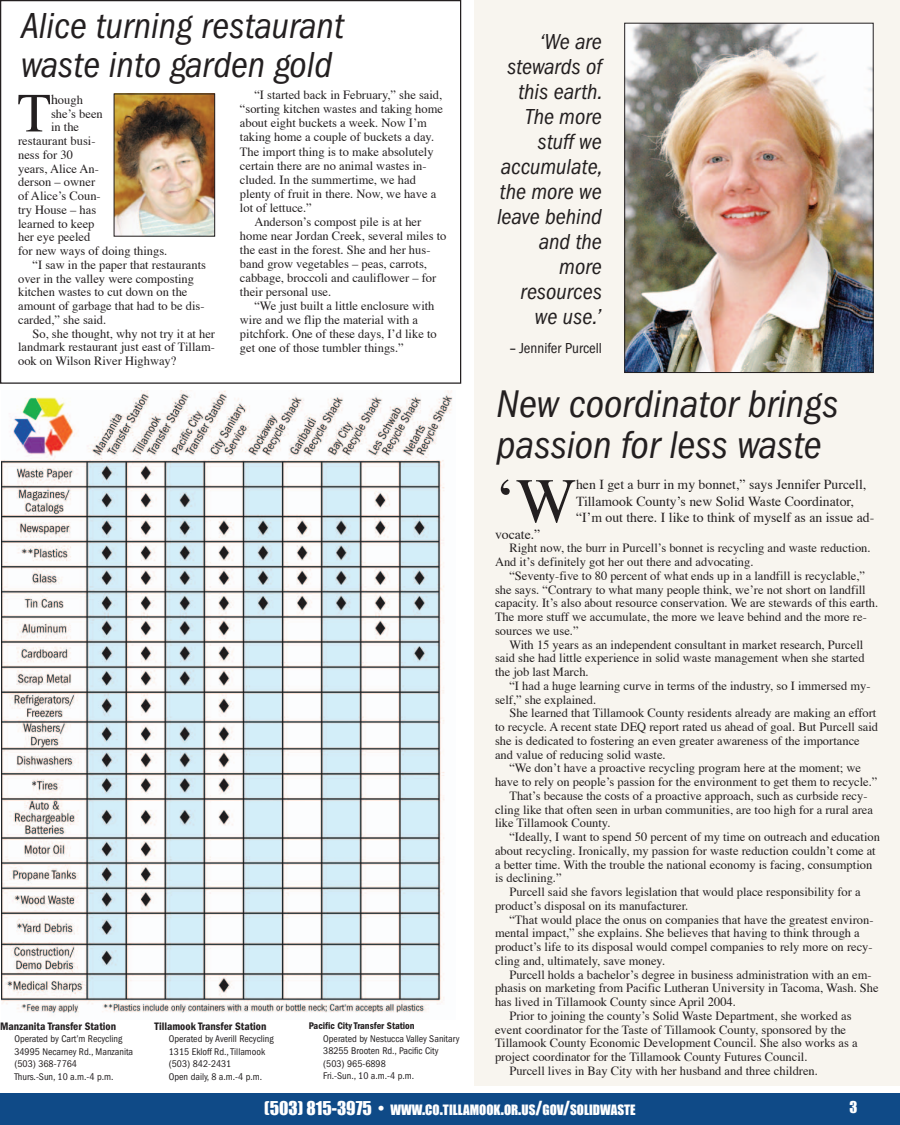
<style>
.page{position:relative;width:900px;height:1125px;background:#fff}
.page>*{position:absolute;margin:0;border:0;box-sizing:border-box;transform-origin:0 0}
.t1{font:63.5px "Times";color:#231f20}
.t2{font:55.25px "Times";color:#231f20}
.t3{font:italic condensed 40px/41.2px "Franklin Gothic LT";color:#231f20}
.t4{font:italic condensed 37.5px/38.8px "Franklin Gothic LT";color:#231f20}
.t5{font:italic condensed 22.5px/25px "Franklin Gothic LT";color:#231f20;text-align:right}
.t6{font:condensed 15px "Franklin Gothic LT";color:#231f20}
.t7{font:15px "Impact";color:#fff}
.t8{font:13.75px/16.5px "Times";color:#231f20}
.t9{font:13.12px "Impact";color:#fff}
.t10{font:12.5px/13.8px "Times";color:#231f20}
.t11{font:600 condensed 11.25px "Franklin Gothic LT";color:#231f20}
.t12{font:condensed 10px/12.5px "Franklin Gothic LT";color:#231f20}
.t13{font:600 condensed 10px "Franklin Gothic LT";color:#231f20}
.s1{font-size:13.75px}
.s2{font-weight:500}
.s3{font-size:17.5px}
</style>
<div class="page">
<div style="left:475px;top:0;width:425px;height:1086px;background:#f8f5ef"></div>
<div style="left:0;top:1094px;width:900px;height:31px;background:#0f4a87"></div>
<img style="left:2px;top:391px;width:451px;height:622px">
<img style="left:116px;top:96px;width:97px;height:139px">
<div style="left:114px;top:94px;width:101px;height:143px;border:1px solid #231f20"></div>
<img style="left:626px;top:25px;width:246px;height:346px">
<div style="left:624px;top:23px;width:250px;height:350px;border:1px solid #231f20"></div>
<h3 class="t4" style="left:21px;top:9px;width:324px">Alice turning restaurant waste into garden gold</h3>
<h2 class="t2" style="left:17px;top:90px;width:35px">T</h2>
<p class="t10" style="left:51px;top:94px;width:33px"><span class="s1">h</span>ough</p>
<p class="t10" style="left:254px;top:89px;width:190px">“I started back in February,” she said,</p>
<p class="t10" style="left:240px;top:103px;width:205px">“sorting kitchen wastes and taking home</p>
<p class="t10" style="left:240px;top:117px;width:189px">about eight buckets a week. Now I’m</p>
<p class="t10" style="left:240px;top:131px;width:196px">taking home a couple of buckets a day.</p>
<p class="t10" style="left:240px;top:146px;width:195px">The import thing is to make absolutely</p>
<p class="t10" style="left:240px;top:160px;width:188px">certain there are no animal wastes in-</p>
<p class="t10" style="left:240px;top:174px;width:177px">cluded. In the summertime, we had</p>
<p class="t10" style="left:240px;top:188px;width:198px">plenty of fruit in there. Now, we have a</p>
<p class="t10" style="left:240px;top:202px;width:73px">lot of lettuce.”</p>
<p class="t10" style="left:254px;top:216px;width:168px">Anderson’s compost pile is at her</p>
<p class="t10" style="left:240px;top:230px;width:208px">home near Jordan Creek, several miles to</p>
<p class="t10" style="left:240px;top:244px;width:192px">the east in the forest. She and her hus-</p>
<p class="t10" style="left:240px;top:258px;width:189px">band grow vegetables – peas, carrots,</p>
<p class="t10" style="left:240px;top:272px;width:198px">cabbage, broccoli and cauliflower – for</p>
<p class="t10" style="left:240px;top:286px;width:93px">their personal use.</p>
<p class="t10" style="left:254px;top:300px;width:182px">“We just built a little enclosure with</p>
<p class="t10" style="left:240px;top:314px;width:180px">wire and we flip the material with a</p>
<p class="t10" style="left:240px;top:328px;width:198px">pitchfork. One of these days, I’d like to</p>
<p class="t10" style="left:240px;top:342px;width:165px">get one of those tumbler things.”</p>
<p class="t10" style="left:51px;top:108px;width:53px">she’s been</p>
<p class="t10" style="left:51px;top:121px;width:30px">in the</p>
<p class="t10" style="left:18px;top:135px;width:79px">restaurant busi-</p>
<p class="t10" style="left:18px;top:149px;width:56px">ness for 30</p>
<p class="t10" style="left:18px;top:163px;width:82px">years, Alice An-</p>
<p class="t10" style="left:18px;top:176px;width:79px">derson – owner</p>
<p class="t10" style="left:18px;top:190px;width:84px">of Alice’s Coun-</p>
<p class="t10" style="left:18px;top:204px;width:80px">try House – has</p>
<p class="t10" style="left:18px;top:218px;width:78px">learned to keep</p>
<p class="t10" style="left:18px;top:231px;width:74px">her eye peeled</p>
<p class="t10" style="left:18px;top:245px;width:151px">for new ways of doing things.</p>
<p class="t10" style="left:33px;top:259px;width:175px">“I saw in the paper that restaurants</p>
<p class="t10" style="left:18px;top:273px;width:177px">over in the valley were composting</p>
<p class="t10" style="left:18px;top:286px;width:171px">kitchen wastes to cut down on the</p>
<p class="t10" style="left:18px;top:300px;width:188px">amount of garbage that had to be dis-</p>
<p class="t10" style="left:18px;top:314px;width:90px">carded,” she said.</p>
<p class="t10" style="left:33px;top:328px;width:184px">So, she thought, why not try it at her</p>
<p class="t10" style="left:18px;top:341px;width:198px">landmark restaurant just east of Tillam-</p>
<p class="t10" style="left:18px;top:355px;width:160px">ook on Wilson River Highway?</p>
<p class="t11" style="left:0;top:1022px;width:118px">Manzanita Transfer Station</p>
<p class="t12" style="left:14px;top:1034px;width:120px">Operated by Cart’m Recycling<br>34995 Necarney Rd., Manzanita (503) 368-7764<br>Thurs.-Sun, 10 a.m.-4 p.m.</p>
<p class="t11" style="left:154px;top:1022px;width:114px">Tillamook Transfer Station</p>
<p class="t12" style="left:169px;top:1034px;width:106px">Operated by Averill Recycling<br>1315 Ekloff Rd.,Tillamook (503) 842-2431<br>Open daily, 8 a.m.-4 p.m.</p>
<p class="t13" style="left:309px;top:1022px;width:107px">Pacific City Transfer Station</p>
<p class="t12" style="left:323px;top:1033px;width:138px">Operated by Nestucca Valley Sanitary<br>38255 Brooten Rd., Pacific City (503) 965-6898<br>Fri.-Sun., 10 a.m.-4 p.m.</p>
<h3 class="t5" style="left:497px;top:31px;width:107px">‘We are stewards of this earth.<br>The more stuff we accumulate, the more we leave behind and the more resources we use.’</h3>
<p class="t6" style="left:510px;top:343px;width:94px"><span class="s2">–</span> Jennifer Purcell</p>
<h3 class="t3" style="left:497px;top:386px;width:343px">New coordinator brings passion for less waste</h3>
<h1 class="t1" style="left:495px;top:475px;width:83px">‘W</h1>
<p class="t8" style="left:576px;top:478px;width:300px">hen I get a burr in my bonnet,” says Jennifer Purcell,<br>Tillamook County’s new Solid Waste Coordinator, “I’m out there. I like to think of myself as an issue ad-</p>
<p class="t8" style="left:495px;top:527px;width:47px">vocate.”</p>
<p class="t10" style="left:495px;top:542px;width:377px;text-indent:14px">Right now, the burr in Purcell’s bonnet is recycling and waste reduction.<br>And it’s definitely got her out there and advocating.</p>
<p class="t10" style="left:495px;top:570px;width:385px;text-indent:14px">“Seventy-five to 80 percent of what ends up in a landfill is recyclable,” she says. “Contrary to what many people think, we’re not short on landfill capacity. It’s also about resource conservation. We are stewards of this earth.<br>The more stuff we accumulate, the more we leave behind and the more re&shy;sources we use.”</p>
<p class="t10" style="left:495px;top:639px;width:371px;text-align:justify;text-indent:14px">With 15 years as an independent consultant in market research, Purcell said she had little experience in solid waste management when she started the job last March.</p>
<p class="t10" style="left:495px;top:680px;width:377px;text-indent:14px">“I had a huge learning curve in terms of the industry, so I immersed my&shy;self,” she explained.</p>
<p class="t10" style="left:495px;top:707px;width:385px;text-indent:14px">She learned that Tillamook County residents already are making an effort to recycle. A recent state DEQ report rated us ahead of goal. But Purcell said she is dedicated to fostering an even greater awareness of the importance and value of reducing solid waste.</p>
<p class="t10" style="left:509px;top:762px;width:353px">“We don’t have a proactive recycling program here at the moment; we</p>
<p class="t10" style="left:495px;top:776px;width:384px">have to rely on people’s passion for the environment to get them to recycle.”</p>
<p class="t10" style="left:509px;top:790px;width:360px">That’s because the costs of a proactive approach, such as curbside recy-</p>
<p class="t10" style="left:495px;top:804px;width:379px">cling like that often seen in urban communities, are too high for a rural area</p>
<p class="t10" style="left:495px;top:817px;width:117px">like Tillamook County.</p>
<p class="t10" style="left:509px;top:831px;width:372px">“Ideally, I want to spend 50 percent of my time on outreach and education</p>
<p class="t10" style="left:495px;top:845px;width:382px">about recycling. Ironically, my passion for waste reduction couldn’t come at</p>
<p class="t10" style="left:495px;top:859px;width:379px">a better time. With the trouble the national economy is facing, consumption</p>
<p class="t10" style="left:495px;top:872px;width:68px">is declining.”</p>
<p class="t10" style="left:509px;top:886px;width:353px">Purcell said she favors legislation that would place responsibility for a</p>
<p class="t10" style="left:495px;top:900px;width:195px">product’s disposal on its manufacturer.</p>
<p class="t10" style="left:509px;top:914px;width:366px">“That would place the onus on companies that have the greatest environ-</p>
<p class="t10" style="left:495px;top:927px;width:366px">mental impact,” she explains. She believes that having to think through a</p>
<p class="t10" style="left:495px;top:941px;width:379px">product’s life to its disposal would compel companies to rely more on recy-</p>
<p class="t10" style="left:495px;top:955px;width:172px">cling and, ultimately, save money.</p>
<p class="t10" style="left:509px;top:969px;width:364px">Purcell holds a bachelor’s degree in business administration with an em-</p>
<p class="t10" style="left:495px;top:982px;width:385px">phasis on marketing from Pacific Lutheran University in Tacoma, Wash. She</p>
<p class="t10" style="left:495px;top:996px;width:242px">has lived in Tillamook County since April 2004.</p>
<p class="t10" style="left:509px;top:1010px;width:344px">Prior to joining the county’s Solid Waste Department, she worked as</p>
<p class="t10" style="left:495px;top:1024px;width:353px">event coordinator for the Taste of Tillamook County, sponsored by the</p>
<p class="t10" style="left:495px;top:1037px;width:364px">Tillamook County Economic Development Council. She also works as a</p>
<p class="t10" style="left:495px;top:1051px;width:314px">project coordinator for the Tillamook County Futures Council.</p>
<p class="t10" style="left:509px;top:1065px;width:310px">Purcell lives in Bay City with her husband and three children.</p>
<p class="t9" style="left:264px;top:1102px;width:373px"><span class="s3">(503) 815-3975 •</span> WWW<span class="s3">.</span>CO<span class="s3">.</span>TILLAMOOK<span class="s3">.</span>OR<span class="s3">.</span>US<span class="s3">/</span>GOV<span class="s3">/</span>SOLIDWASTE</p>
<p class="t7" style="left:849px;top:1098px;width:9px">3</p>
</div>
